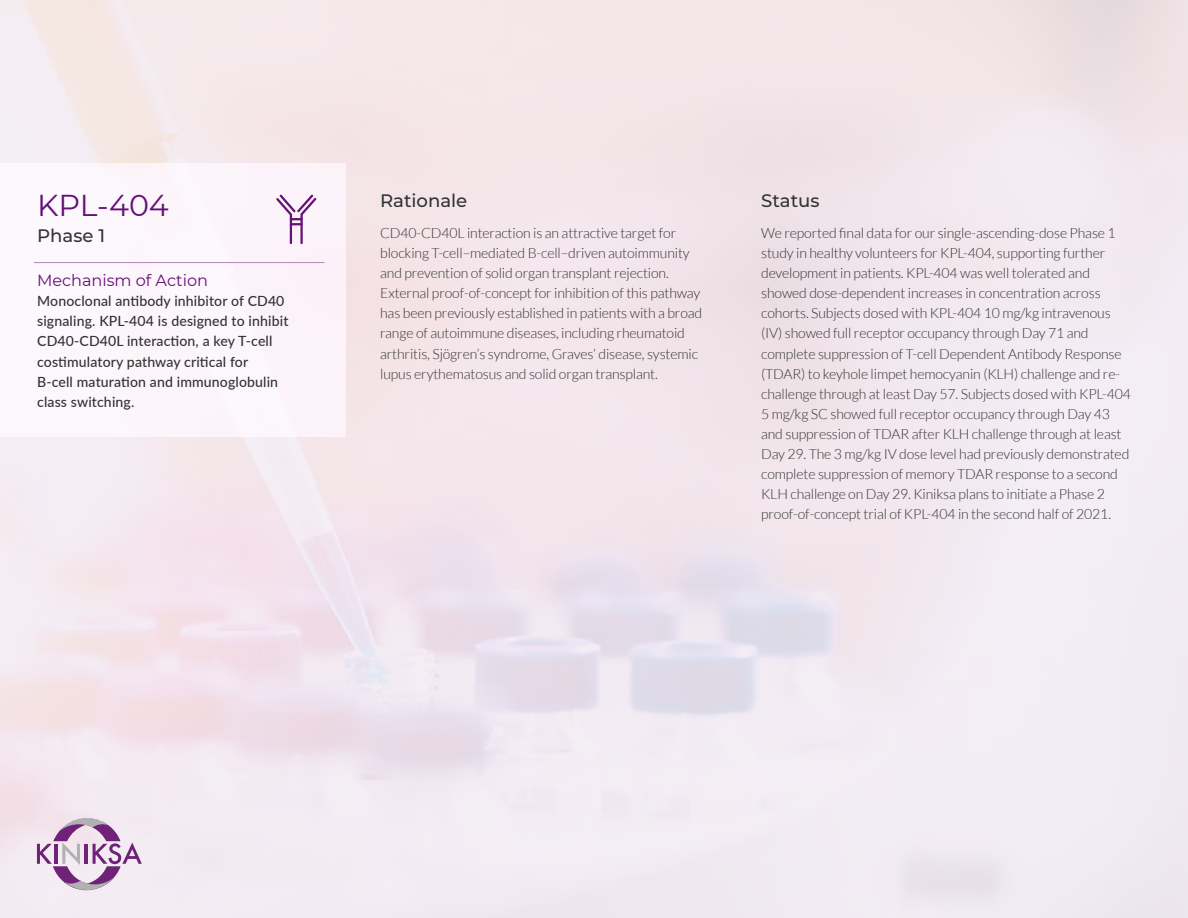
<style>
.page{position:relative;width:1188px;height:918px;background:#fff}
.page>*{position:absolute;margin:0;border:0;box-sizing:border-box;transform-origin:0 0}
.t1{font:30.15px "Montserrat";color:#617}
.t2{font:500 18.15px "Montserrat";color:#333}
.t3{font:16.05px "Montserrat";color:#617}
.t4{font:300 14.1px/20.1px "Lato";letter-spacing:-.01em;color:#333}
.t5{font:500 14.1px/20.1px "Lato";letter-spacing:.01em;color:#333}
</style>
<div class="page">
<svg style="left:0;top:164px;width:346px;height:273px"></svg>
<hr style="left:34px;top:262px;width:291px;height:1px;background:#b288bb">
<svg style="left:37px;top:817px;width:105px;height:74px;background:#d1b8d1"></svg>
<svg style="left:276px;top:195px;width:40px;height:49px"></svg>
<h1 class="t1" style="left:37px;top:184px;width:133px">KPL-404</h1>
<p class="t2" style="left:37px;top:223px;width:69px">Phase 1</p>
<p class="t3" style="left:37px;top:269px;width:172px">Mechanism of Action</p>
<p class="t5" style="left:37px;top:290px;width:253px">Monoclonal antibody inhibitor of CD40 signaling. KPL-404 is designed to inhibit CD40-CD40L interaction, a key T-cell costimulatory pathway critical for<br>B-cell maturation and immunoglobulin class switching.</p>
<p class="t2" style="left:380px;top:188px;width:89px">Rationale</p>
<p class="t4" style="left:380px;top:223px;width:324px">CD40-CD40L interaction is an attractive target for blocking T-cell–mediated B-cell–driven autoimmunity and prevention of solid organ transplant rejection.<br>External proof-of-concept for inhibition of this pathway has been previously established in patients with a broad range of autoimmune diseases, including rheumatoid arthritis, Sjögren’s syndrome, Graves’ disease, systemic lupus erythematosus and solid organ transplant.</p>
<p class="t2" style="left:761px;top:188px;width:60px">Status</p>
<p class="t4" style="left:761px;top:223px;width:371px">We reported final data for our single-ascending-dose Phase 1 study in healthy volunteers for KPL-404, supporting further development in patients. KPL-404 was well tolerated and showed dose-dependent increases in concentration across cohorts. Subjects dosed with KPL-404 10 mg/kg intravenous (IV) showed full receptor occupancy through Day 71 and complete suppression of T-cell Dependent Antibody Response (TDAR) to keyhole limpet hemocyanin (KLH) challenge and re&shy;challenge through at least Day 57. Subjects dosed with KPL-404<br>5 mg/kg SC showed full receptor occupancy through Day 43 and suppression of TDAR after KLH challenge through at least Day 29. The 3 mg/kg IV dose level had previously demonstrated complete suppression of memory TDAR response to a second KLH challenge on Day 29. Kiniksa plans to initiate a Phase 2 proof-of-concept trial of KPL-404 in the second half of 2021.</p>
</div>
